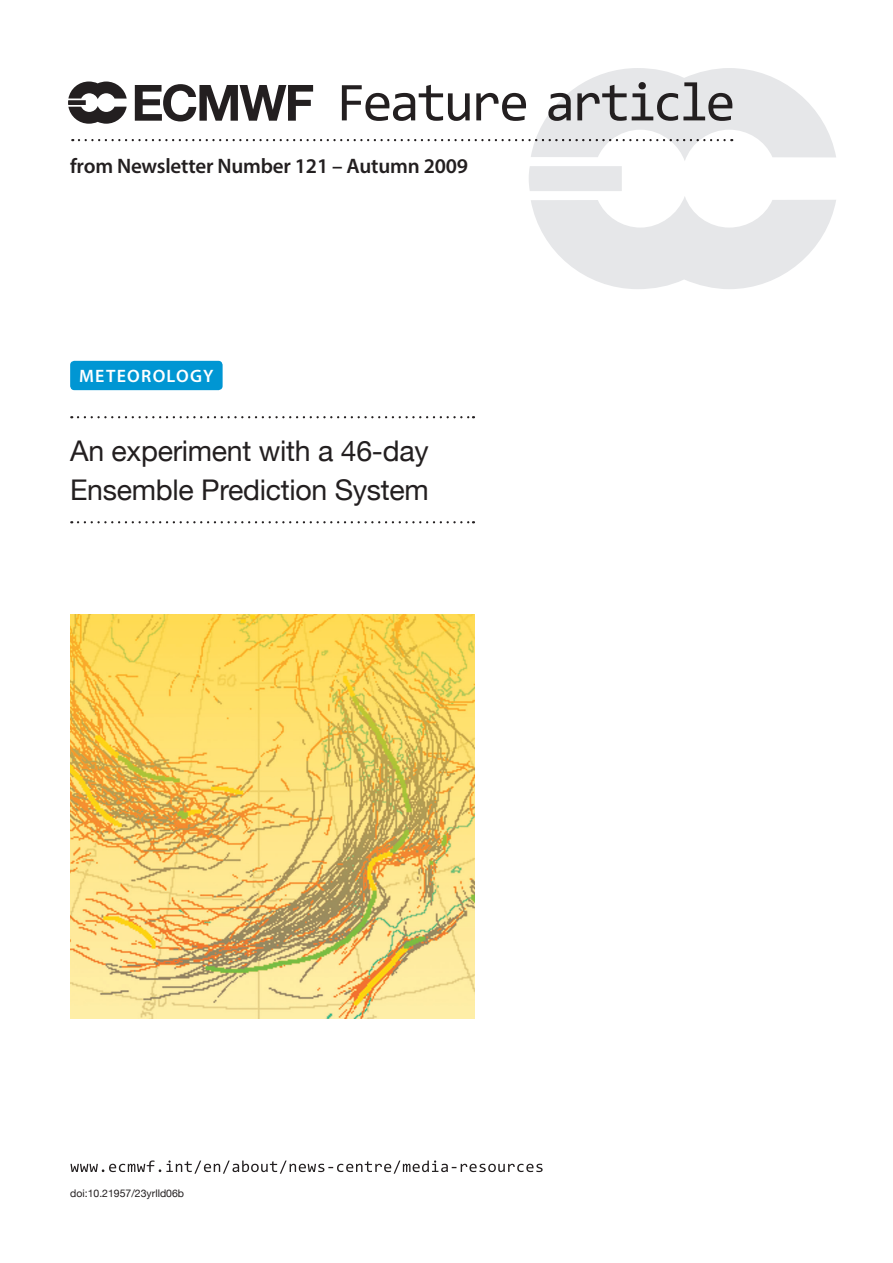
<style>
.page{position:relative;width:893px;height:1263px;background:#fff}
.page>*{position:absolute;margin:0;border:0;box-sizing:border-box;transform-origin:0 0}
.t1{font:28.5px/39px "Helvetica Neue";letter-spacing:-.01em;color:#231f20}
.t2{font:600 21px "Myriad Pro";letter-spacing:-.01em;color:#231f20}
.t3{font:600 18px "Myriad Pro";letter-spacing:.07em;color:#fff}
.t4{font:10.5px "Helvetica Neue";color:#231f20}
</style>
<div class="page">
<img style="left:70px;top:614px;width:404px;height:404px">
<svg style="left:68px;top:68px;width:768px;height:221px"></svg>
<svg style="left:78px;top:416px;width:396px;height:2px"></svg>
<svg style="left:78px;top:521px;width:396px;height:2px"></svg>
<div style="left:70px;top:361px;width:153px;height:29px;background:#0096d3;border-radius:4px"></div>
<svg style="left:70px;top:1160px;width:473px;height:14px"></svg>
<p class="t2" style="left:70px;top:153px;width:399px">from Newsletter Number 121 – Autumn 2009</p>
<p class="t3" style="left:79px;top:365px;width:136px">METEOROLOGY</p>
<p class="t1" style="left:70px;top:433px;width:360px">An experiment with a 46-day<br>Ensemble Prediction System</p>
<p class="t4" style="left:70px;top:1186px;width:115px">doi:10.21957/23yrlld06b</p>
</div>
